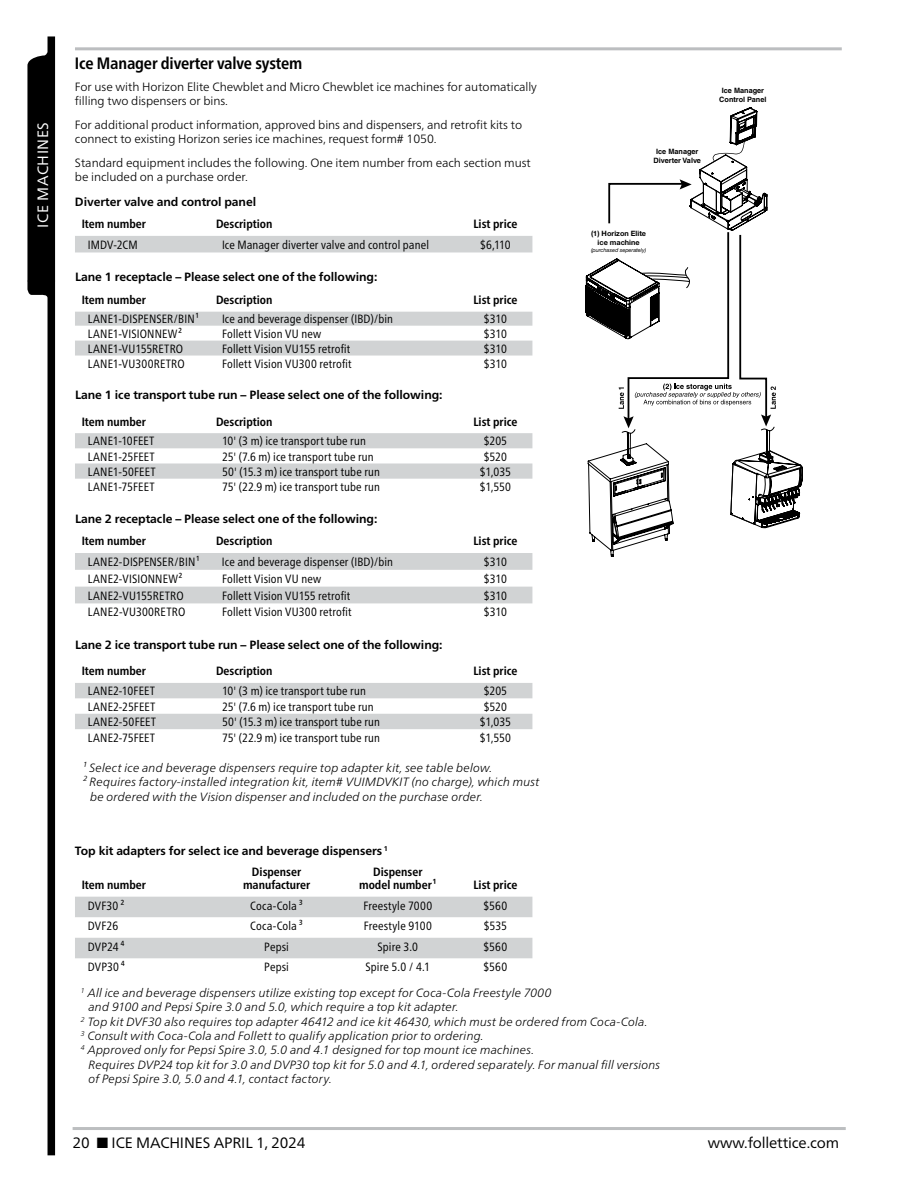
<style>
.page{position:relative;width:918px;height:1188px;background:#fff}
.page>*{position:absolute;margin:0;border:0;box-sizing:border-box;transform-origin:0 0}
.t1{font:700 condensed 16.5px "Frutiger Neue LT Pro";letter-spacing:-.01em;color:#000}
.t2{font:15px "Frutiger Neue LT Pro";letter-spacing:-.01em;color:#000}
.t3{font:15px "Frutiger Neue LT Pro";letter-spacing:.03em;color:#fff}
.t4{font:condensed 12px "Frutiger Neue LT Pro";letter-spacing:.01em;color:#000}
.t5{font:italic 300 12px/14.4px "Frutiger Neue LT Pro";letter-spacing:.01em;color:#000}
.t6{font:300 12px/13.5px "Frutiger Neue LT Pro";letter-spacing:-.005em;color:#000}
.t7{font:700 12px "Frutiger Neue LT Pro";letter-spacing:-.005em;color:#000}
.t8{font:700 condensed 12px/13.5px "Frutiger Neue LT Pro";color:#000;text-align:center}
.t9{font:700 7.35px/8.9px "Helvetica LT Std";color:#000;text-align:center}
.t10{font:700 7.35px/8.9px "Helvetica Neue";color:#000;text-align:center}
.t11{font:italic 5.55px "Helvetica Neue";color:#000}
.s1{font-weight:400;font-style:normal;font-stretch:condensed}
</style>
<div class="page">
<hr style="left:73px;top:1127px;width:773px;height:3px;background:#bcbec0">
<svg style="left:27px;top:36px;width:28px;height:1119px"></svg>
<hr style="left:75px;top:47px;width:767px;height:3px;background:#bcbec0">
<div style="left:75px;top:236px;width:457px;height:16px;background:#d1d3d4"></div>
<svg style="left:75px;top:312px;width:457px;height:44px"></svg>
<svg style="left:75px;top:433px;width:457px;height:46px"></svg>
<svg style="left:75px;top:553px;width:457px;height:50px"></svg>
<svg style="left:75px;top:683px;width:457px;height:46px"></svg>
<svg style="left:585px;top:107px;width:218px;height:450px"></svg>
<svg style="left:75px;top:897px;width:457px;height:61px"></svg>
<p class="t3" style="left:34px;top:228px;width:107px;rotate:-90deg">ICE MACHINES</p>
<h1 class="t1" style="left:75px;top:53px;width:229px">Ice Manager diverter valve system</h1>
<p class="t6" style="left:75px;top:80px;width:463px">For use with Horizon Elite Chewblet and Micro Chewblet ice machines for automatically filling two dispensers or bins.</p>
<p class="t6" style="left:75px;top:118px;width:449px">For additional product information, approved bins and dispensers, and retrofit kits to connect to existing Horizon series ice machines, request form# 1050.</p>
<p class="t6" style="left:75px;top:156px;width:457px">Standard equipment includes the following. One item number from each section must be included on a purchase order.</p>
<p class="t7" style="left:75px;top:194px;width:183px">Diverter valve and control panel</p>
<p class="t8" style="left:82px;top:217px;width:66px">Item number</p>
<p class="t8" style="left:216px;top:217px;width:58px">Description</p>
<p class="t8" style="left:473px;top:217px;width:46px">List price</p>
<p class="t4" style="left:88px;top:238px;width:52px">IMDV-2CM</p>
<p class="t4" style="left:222px;top:238px;width:208px">Ice Manager diverter valve and control panel</p>
<p class="t4" style="left:480px;top:238px;width:32px">$6,110</p>
<p class="t7" style="left:75px;top:270px;width:304px">Lane 1 receptacle – Please select one of the following:</p>
<p class="t8" style="left:82px;top:293px;width:66px">Item number</p>
<p class="t8" style="left:216px;top:293px;width:58px">Description</p>
<p class="t8" style="left:473px;top:293px;width:46px">List price</p>
<p class="t4" style="left:88px;top:312px;width:113px">LANE1-DISPENSER/BIN¹</p>
<p class="t4" style="left:222px;top:312px;width:173px">Ice and beverage dispenser (IBD)/bin</p>
<p class="t4" style="left:484px;top:312px;width:24px">$310</p>
<p class="t4" style="left:88px;top:327px;width:96px">LANE1-VISIONNEW²</p>
<p class="t4" style="left:222px;top:327px;width:101px">Follett Vision VU new</p>
<p class="t4" style="left:484px;top:327px;width:24px">$310</p>
<p class="t4" style="left:88px;top:341px;width:97px">LANE1-VU155RETRO</p>
<p class="t4" style="left:222px;top:341px;width:130px">Follett Vision VU155 retrofit</p>
<p class="t4" style="left:484px;top:341px;width:24px">$310</p>
<p class="t4" style="left:88px;top:356px;width:98px">LANE1-VU300RETRO</p>
<p class="t4" style="left:222px;top:356px;width:131px">Follett Vision VU300 retrofit</p>
<p class="t4" style="left:484px;top:356px;width:24px">$310</p>
<p class="t7" style="left:75px;top:388px;width:369px">Lane 1 ice transport tube run – Please select one of the following:</p>
<p class="t8" style="left:82px;top:415px;width:66px">Item number</p>
<p class="t8" style="left:216px;top:415px;width:58px">Description</p>
<p class="t8" style="left:473px;top:415px;width:46px">List price</p>
<p class="t4" style="left:88px;top:434px;width:68px">LANE1-10FEET</p>
<p class="t4" style="left:222px;top:434px;width:145px">10' (3 m) ice transport tube run</p>
<p class="t4" style="left:484px;top:434px;width:25px">$205</p>
<p class="t4" style="left:88px;top:449px;width:69px">LANE1-25FEET</p>
<p class="t4" style="left:222px;top:449px;width:153px">25' (7.6 m) ice transport tube run</p>
<p class="t4" style="left:484px;top:449px;width:25px">$520</p>
<p class="t4" style="left:88px;top:464px;width:69px">LANE1-50FEET</p>
<p class="t4" style="left:222px;top:464px;width:160px">50' (15.3 m) ice transport tube run</p>
<p class="t4" style="left:480px;top:464px;width:33px">$1,035</p>
<p class="t4" style="left:88px;top:480px;width:68px">LANE1-75FEET</p>
<p class="t4" style="left:222px;top:480px;width:159px">75' (22.9 m) ice transport tube run</p>
<p class="t4" style="left:480px;top:480px;width:33px">$1,550</p>
<p class="t7" style="left:75px;top:511px;width:304px">Lane 2 receptacle – Please select one of the following:</p>
<p class="t8" style="left:82px;top:534px;width:66px">Item number</p>
<p class="t8" style="left:216px;top:534px;width:58px">Description</p>
<p class="t8" style="left:473px;top:534px;width:46px">List price</p>
<p class="t4" style="left:88px;top:555px;width:114px">LANE2-DISPENSER/BIN¹</p>
<p class="t4" style="left:222px;top:555px;width:173px">Ice and beverage dispenser (IBD)/bin</p>
<p class="t4" style="left:484px;top:555px;width:24px">$310</p>
<p class="t4" style="left:88px;top:572px;width:96px">LANE2-VISIONNEW²</p>
<p class="t4" style="left:222px;top:572px;width:101px">Follett Vision VU new</p>
<p class="t4" style="left:484px;top:572px;width:24px">$310</p>
<p class="t4" style="left:88px;top:588px;width:98px">LANE2-VU155RETRO</p>
<p class="t4" style="left:222px;top:588px;width:130px">Follett Vision VU155 retrofit</p>
<p class="t4" style="left:484px;top:588px;width:24px">$310</p>
<p class="t4" style="left:88px;top:605px;width:99px">LANE2-VU300RETRO</p>
<p class="t4" style="left:222px;top:605px;width:131px">Follett Vision VU300 retrofit</p>
<p class="t4" style="left:484px;top:605px;width:24px">$310</p>
<p class="t7" style="left:75px;top:638px;width:369px">Lane 2 ice transport tube run – Please select one of the following:</p>
<p class="t8" style="left:82px;top:664px;width:66px">Item number</p>
<p class="t8" style="left:216px;top:664px;width:58px">Description</p>
<p class="t8" style="left:473px;top:664px;width:46px">List price</p>
<p class="t4" style="left:88px;top:684px;width:69px">LANE2-10FEET</p>
<p class="t4" style="left:222px;top:684px;width:145px">10' (3 m) ice transport tube run</p>
<p class="t4" style="left:484px;top:684px;width:25px">$205</p>
<p class="t4" style="left:88px;top:699px;width:69px">LANE2-25FEET</p>
<p class="t4" style="left:222px;top:699px;width:153px">25' (7.6 m) ice transport tube run</p>
<p class="t4" style="left:484px;top:699px;width:25px">$520</p>
<p class="t4" style="left:88px;top:715px;width:70px">LANE2-50FEET</p>
<p class="t4" style="left:222px;top:715px;width:160px">50' (15.3 m) ice transport tube run</p>
<p class="t4" style="left:480px;top:715px;width:33px">$1,035</p>
<p class="t4" style="left:88px;top:730px;width:69px">LANE2-75FEET</p>
<p class="t4" style="left:222px;top:730px;width:159px">75' (22.9 m) ice transport tube run</p>
<p class="t4" style="left:480px;top:730px;width:33px">$1,550</p>
<p class="t5" style="left:83px;top:761px;width:411px">¹ Select ice and beverage dispensers require top adapter kit, see table below.</p>
<p class="t5" style="left:83px;top:775px;width:459px">² Requires factory-installed integration kit, item# VUIMDVKIT (no charge), which must</p>
<p class="t5" style="left:90px;top:789px;width:394px">be ordered with the Vision dispenser and included on the purchase order.</p>
<p class="t7" style="left:75px;top:844px;width:315px">Top kit adapters for select ice and beverage dispensers <sup>1</sup></p>
<p class="t8" style="left:82px;top:878px;width:66px">Item number</p>
<p class="t8" style="left:243px;top:865px;width:69px">Dispenser manufacturer</p>
<p class="t8" style="left:359px;top:865px;width:79px">Dispenser model number¹</p>
<p class="t8" style="left:473px;top:878px;width:46px">List price</p>
<p class="t9" style="left:654px;top:147px;width:49px">Ice Manager<br>Diverter Valve</p>
<p class="t10" style="left:591px;top:230px;width:57px">(1) Horizon Elite ice machine</p>
<p class="t11" style="left:591px;top:246px;width:57px">(purchased seperately)</p>
<p class="t4" style="left:88px;top:898px;width:38px">DVF30 ²</p>
<p class="t4" style="left:250px;top:898px;width:54px">Coca-Cola ³</p>
<p class="t4" style="left:363px;top:898px;width:70px">Freestyle 7000</p>
<p class="t4" style="left:484px;top:898px;width:25px">$560</p>
<p class="t4" style="left:88px;top:919px;width:32px">DVF26</p>
<p class="t4" style="left:250px;top:919px;width:54px">Coca-Cola ³</p>
<p class="t4" style="left:364px;top:919px;width:70px">Freestyle 9100</p>
<p class="t4" style="left:484px;top:919px;width:25px">$535</p>
<p class="t4" style="left:88px;top:939px;width:38px">DVP24 ⁴</p>
<p class="t4" style="left:264px;top:939px;width:26px">Pepsi</p>
<p class="t4" style="left:378px;top:939px;width:42px">Spire 3.0</p>
<p class="t4" style="left:484px;top:939px;width:25px">$560</p>
<p class="t4" style="left:88px;top:960px;width:39px">DVP30 ⁴</p>
<p class="t4" style="left:264px;top:960px;width:26px">Pepsi</p>
<p class="t4" style="left:366px;top:960px;width:66px">Spire 5.0 / 4.1</p>
<p class="t5" style="left:81px;top:954px;width:472px;line-height:25.5px;text-indent:403px"><span class="s1">$560<br></span><sup>1</sup> All ice and beverage dispensers utilize existing top except for Coca-Cola Freestyle 7000</p>
<p class="t5" style="left:81px;top:1000px;width:568px;text-indent:8px">and 9100 and Pepsi Spire 3.0 and 5.0, which require a top kit adapter.<br><sup>2</sup> Top kit DVF30 also requires top adapter 46412 and ice kit 46430, which must be ordered from Coca-Cola.<br><sup>3</sup> Consult with Coca-Cola and Follett to qualify application prior to ordering.<br><sup>4</sup> Approved only for Pepsi Spire 3.0, 5.0 and 4.1 designed for top mount ice machines.</p>
<p class="t5" style="left:89px;top:1057px;width:573px">Requires DVP24 top kit for 3.0 and DVP30 top kit for 5.0 and 4.1, ordered separately. For manual fill versions of Pepsi Spire 3.0, 5.0 and 4.1, contact factory.</p>
<p class="t9" style="left:719px;top:86px;width:49px">Ice Manager<br>Control Panel</p>
<p class="t2" style="left:73px;top:1134px;width:234px">20 ■ ICE MACHINES APRIL 1, 2024</p>
<p class="t2" style="left:708px;top:1134px;width:133px">www.follettice.com</p>
</div>
